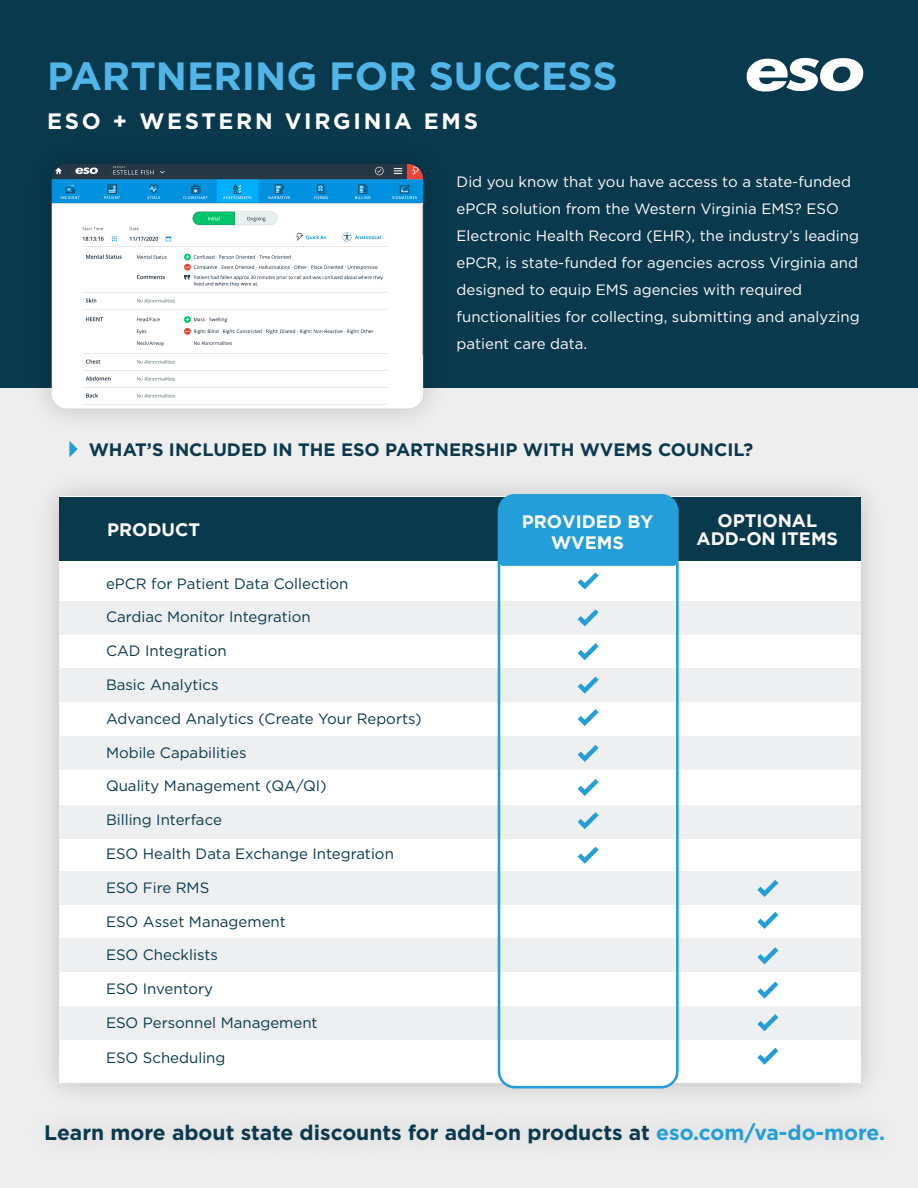
<style>
.page{position:relative;width:918px;height:1188px;background:#fff}
.page>*{position:absolute;margin:0;border:0;box-sizing:border-box;transform-origin:0 0}
.t1{font:700 39.45px "Gotham";color:#51b6e7}
.t2{font:700 22.35px "Gotham";letter-spacing:.12em;color:#fff}
.t3{font:700 21px "Gotham";color:#0a394e}
.t4{font:700 18px "Gotham";color:#0a394e}
.t5{font:700 18px/21px "Gotham";color:#fff;text-align:center}
.t6{font:15px "Gotham";color:#09394d}
.t7{font:15px/27px "Gotham";color:#fff}
.s1{color:#239ed9}
</style>
<div class="page">
<div style="left:0;top:1px;width:918px;height:1187px;background:#eee"></div>
<div style="left:0;top:0;width:918px;height:388px;background:#09394d"></div>
<svg style="left:746px;top:57px;width:118px;height:35px"></svg>
<div style="left:50px;top:487px;width:820px;height:606px;background:#dedede"></div>
<div style="left:59px;top:497px;width:802px;height:586px;background:#fff"></div>
<div style="left:59px;top:497px;width:802px;height:64px;background:#09394d"></div>
<div style="left:59px;top:601px;width:802px;height:34px;background:#eeeff0"></div>
<div style="left:59px;top:668px;width:802px;height:34px;background:#eeeff0"></div>
<div style="left:59px;top:737px;width:802px;height:33px;background:#eeeff0"></div>
<div style="left:59px;top:805px;width:802px;height:33px;background:#eeeff0"></div>
<div style="left:59px;top:871px;width:802px;height:34px;background:#eeeff0"></div>
<div style="left:59px;top:938px;width:802px;height:34px;background:#eeeff0"></div>
<div style="left:59px;top:1006px;width:802px;height:34px;background:#eeeff0"></div>
<svg style="left:757px;top:880px;width:21px;height:17px"></svg>
<svg style="left:757px;top:912px;width:21px;height:17px"></svg>
<svg style="left:757px;top:947px;width:21px;height:17px"></svg>
<svg style="left:757px;top:982px;width:21px;height:17px"></svg>
<svg style="left:757px;top:1014px;width:21px;height:17px"></svg>
<svg style="left:757px;top:1048px;width:21px;height:17px"></svg>
<svg style="left:498px;top:494px;width:181px;height:594px"></svg>
<svg style="left:69px;top:445px;width:9px;height:12px"></svg>
<img style="left:43px;top:178px;width:389px;height:267px">
<img style="left:52px;top:164px;width:371px;height:244px">
<svg style="left:578px;top:847px;width:21px;height:17px"></svg>
<h1 class="t1" style="left:47px;top:58px;width:572px">PARTNERING FOR SUCCESS</h1>
<h2 class="t2" style="left:47px;top:111px;width:432px">ESO + WESTERN VIRGINIA EMS</h2>
<p class="t7" style="left:457px;top:169px;width:405px">Did you know that you have access to a state-funded ePCR solution from the Western Virginia EMS? ESO Electronic Health Record (EHR), the industry’s leading ePCR, is state-funded for agencies across Virginia and designed to equip EMS agencies with required functionalities for collecting, submitting and analyzing patient care data.</p>
<p class="t4" style="left:89px;top:441px;width:666px">WHAT’S INCLUDED IN THE ESO PARTNERSHIP WITH WVEMS COUNCIL?</p>
<p class="t5" style="left:107px;top:519px;width:94px">PRODUCT</p>
<p class="t5" style="left:522px;top:511px;width:133px">PROVIDED BY<br>WVEMS</p>
<p class="t5" style="left:697px;top:511px;width:143px;line-height:18px">OPTIONAL<br>ADD-ON ITEMS</p>
<p class="t6" style="left:106px;top:577px;width:244px">ePCR for Patient Data Collection</p>
<p class="t6" style="left:106px;top:610px;width:206px">Cardiac Monitor Integration</p>
<p class="t6" style="left:106px;top:644px;width:122px">CAD Integration</p>
<p class="t6" style="left:106px;top:678px;width:114px">Basic Analytics</p>
<p class="t6" style="left:106px;top:712px;width:317px">Advanced Analytics (Create Your Reports)</p>
<p class="t6" style="left:106px;top:746px;width:142px">Mobile Capabilities</p>
<p class="t6" style="left:106px;top:779px;width:222px">Quality Management (QA/QI)</p>
<p class="t6" style="left:106px;top:813px;width:117px">Billing Interface</p>
<p class="t6" style="left:106px;top:847px;width:289px">ESO Health Data Exchange Integration</p>
<p class="t6" style="left:106px;top:881px;width:105px">ESO Fire RMS</p>
<p class="t6" style="left:106px;top:915px;width:181px">ESO Asset Management</p>
<p class="t6" style="left:106px;top:948px;width:113px">ESO Checklists</p>
<p class="t6" style="left:106px;top:982px;width:109px">ESO Inventory</p>
<p class="t6" style="left:106px;top:1016px;width:213px">ESO Personnel Management</p>
<p class="t6" style="left:106px;top:1051px;width:121px">ESO Scheduling</p>
<h3 class="t3" style="left:44px;top:1123px;width:842px">Learn more about state discounts for add-on products at <span class="s1">eso.com/va-do-more.</span></h3>
</div>
